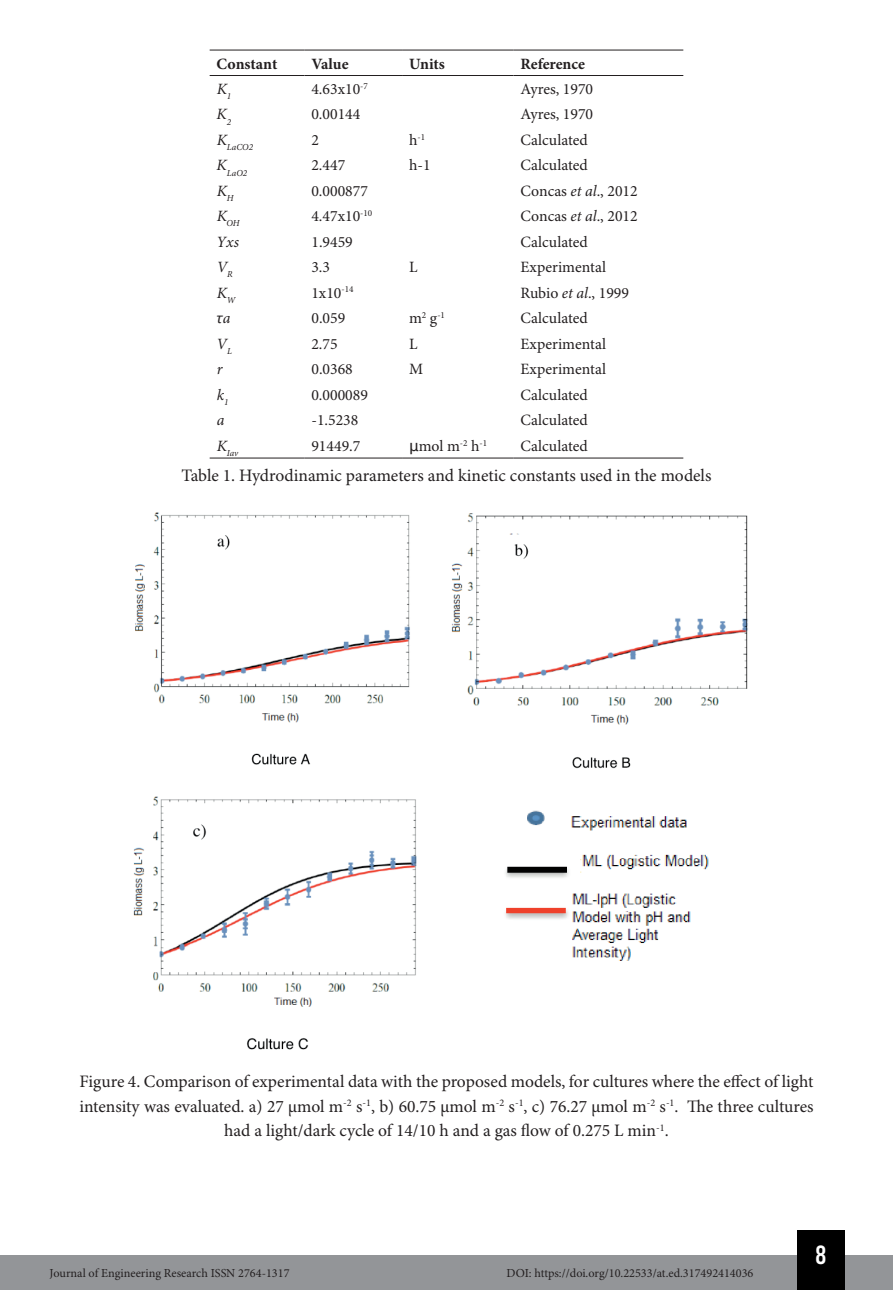
<style>
.page{position:relative;width:893px;height:1290px;background:#fff}
.page>*{position:absolute;margin:0;border:0;box-sizing:border-box;transform-origin:0 0}
.t1{font:26.25px "Bebas Kai";color:#fff}
.t2{font:17.5px/24.5px "Minion Pro";color:#231f20;text-align:center}
.t3{font:15.75px "Minion Pro";color:#231f20}
.t4{font:700 15.75px "Minion Pro";letter-spacing:-.005em;color:#231f20}
.t5{font:italic 15.75px "Minion Pro";color:#231f20}
.t6{font:italic 15.75px "Calibri";color:#231f20}
.t7{font:12.25px "Minion Pro";color:#231f20}
.t8{font:italic 9.1px "Minion Pro";color:#231f20}
.t9{font:9.1px "Minion Pro";color:#231f20}
.s1{font-size:15.75px}
.s2{font-style:italic}
.s3{font-family:"Minion Pro"}
.s4{font-family:"Helvetica"}
</style>
<div class="page">
<div style="left:0;top:1255px;width:893px;height:35px;background:#939598"></div>
<div style="left:797px;top:1230px;width:48px;height:60px;background:#000"></div>
<hr style="left:210px;top:458px;width:94px;height:1px;background:#231f20">
<hr style="left:304px;top:458px;width:98px;height:1px;background:#231f20">
<hr style="left:402px;top:458px;width:112px;height:1px;background:#231f20">
<hr style="left:514px;top:458px;width:169px;height:1px;background:#231f20">
<hr style="left:210px;top:50px;width:94px;height:1px;background:#231f20">
<hr style="left:304px;top:50px;width:98px;height:1px;background:#231f20">
<hr style="left:402px;top:50px;width:112px;height:1px;background:#231f20">
<hr style="left:514px;top:50px;width:169px;height:1px;background:#231f20">
<hr style="left:210px;top:75px;width:94px;height:1px;background:#231f20">
<hr style="left:304px;top:75px;width:98px;height:1px;background:#231f20">
<hr style="left:402px;top:75px;width:112px;height:1px;background:#231f20">
<hr style="left:514px;top:75px;width:169px;height:1px;background:#231f20">
<img style="left:135px;top:512px;width:613px;height:257px">
<img style="left:133px;top:796px;width:576px;height:254px">
<p class="t4" style="left:217px;top:52px;width:62px">Constant</p>
<p class="t4" style="left:311px;top:52px;width:39px">Value</p>
<p class="t4" style="left:409px;top:52px;width:37px">Units</p>
<p class="t4" style="left:521px;top:52px;width:66px">Reference</p>
<p class="t5" style="left:217px;top:78px;width:16px">K<sub>1</sub></p>
<p class="t3" style="left:311px;top:80px;width:58px">4.63x10<sup>-7</sup></p>
<p class="t3" style="left:521px;top:80px;width:74px">Ayres, 1970</p>
<p class="t5" style="left:217px;top:104px;width:16px">K<sub>2</sub></p>
<p class="t3" style="left:311px;top:105px;width:50px">0.00144</p>
<p class="t3" style="left:521px;top:105px;width:74px">Ayres, 1970</p>
<p class="t8" style="left:217px;top:141px;width:38px"><sup>K</sup>LaCO2</p>
<p class="t3" style="left:311px;top:130px;width:9px">2</p>
<p class="t9" style="left:409px;top:131px;width:18px"><span class="s1">h</span>-1</p>
<p class="t3" style="left:521px;top:130px;width:69px">Calculated</p>
<p class="t8" style="left:217px;top:166px;width:32px"><sup>K</sup>LaO2</p>
<p class="t3" style="left:311px;top:156px;width:35px">2.447</p>
<p class="t3" style="left:409px;top:156px;width:23px">h-1</p>
<p class="t3" style="left:521px;top:156px;width:69px">Calculated</p>
<p class="t5" style="left:217px;top:180px;width:19px">K<sub>H</sub></p>
<p class="t3" style="left:311px;top:181px;width:58px">0.000877</p>
<p class="t3" style="left:521px;top:181px;width:119px">Concas <span class="s2">et al</span>., 2012</p>
<p class="t8" style="left:217px;top:217px;width:24px"><sup>K</sup>OH</p>
<p class="t3" style="left:311px;top:207px;width:62px">4.47x10<sup>-10</sup></p>
<p class="t3" style="left:521px;top:207px;width:119px">Concas <span class="s2">et al</span>., 2012</p>
<p class="t5" style="left:217px;top:231px;width:24px">Yxs</p>
<p class="t3" style="left:311px;top:232px;width:43px">1.9459</p>
<p class="t3" style="left:521px;top:232px;width:69px">Calculated</p>
<p class="t5" style="left:217px;top:256px;width:18px">V<sub>R</sub></p>
<p class="t3" style="left:311px;top:258px;width:20px">3.3</p>
<p class="t3" style="left:409px;top:258px;width:10px">L</p>
<p class="t3" style="left:521px;top:258px;width:87px">Experimental</p>
<p class="t5" style="left:217px;top:282px;width:20px">K<sub>W</sub></p>
<p class="t3" style="left:311px;top:283px;width:44px">1x10<sup>-14</sup></p>
<p class="t3" style="left:521px;top:283px;width:110px">Rubio <span class="s2">et al</span>., 1999</p>
<p class="t6" style="left:217px;top:307px;width:15px">τ<span class="s3">a</span></p>
<p class="t3" style="left:311px;top:309px;width:35px">0.059</p>
<p class="t9" style="left:409px;top:309px;width:37px"><span class="s1">m</span>2 <span class="s1">g</span>-1</p>
<p class="t3" style="left:521px;top:309px;width:69px">Calculated</p>
<p class="t5" style="left:217px;top:333px;width:17px">V<sub>L</sub></p>
<p class="t3" style="left:311px;top:334px;width:28px">2.75</p>
<p class="t3" style="left:409px;top:334px;width:10px">L</p>
<p class="t3" style="left:521px;top:334px;width:87px">Experimental</p>
<p class="t5" style="left:217px;top:358px;width:7px">r</p>
<p class="t3" style="left:311px;top:360px;width:43px">0.0368</p>
<p class="t3" style="left:409px;top:360px;width:16px">M</p>
<p class="t3" style="left:521px;top:360px;width:87px">Experimental</p>
<p class="t5" style="left:217px;top:384px;width:13px">k<sub>1</sub></p>
<p class="t3" style="left:311px;top:385px;width:58px">0.000089</p>
<p class="t3" style="left:521px;top:385px;width:69px">Calculated</p>
<p class="t5" style="left:217px;top:409px;width:9px">a</p>
<p class="t3" style="left:311px;top:411px;width:48px">-1.5238</p>
<p class="t3" style="left:521px;top:411px;width:69px">Calculated</p>
<p class="t8" style="left:217px;top:447px;width:23px"><sup>K</sup>Iav</p>
<p class="t3" style="left:311px;top:436px;width:50px">91449.7</p>
<p class="t3" style="left:409px;top:437px;width:80px"><span class="s4">μ</span>mol m<sup>-2</sup> h<sup>-1</sup></p>
<p class="t3" style="left:521px;top:436px;width:69px">Calculated</p>
<p class="t2" style="left:182px;top:464px;width:531px">Table 1. Hydrodinamic parameters and kinetic constants used in the models</p>
<p class="t2" style="left:79px;top:1070px;width:736px">Figure 4. Comparison of experimental data with the proposed models, for cultures where the effect of light intensity was evaluated. a) 27 µmol m<sup>-2</sup> s<sup>-1</sup>, b) 60.75 µmol m<sup>-2</sup> s<sup>-1</sup>, c) 76.27 µmol m<sup>-2</sup> s<sup>-1</sup>. The three cultures had a light/dark cycle of 14/10 h and a gas flow of 0.275 L min<sup>-1</sup>.</p>
<p class="t7" style="left:50px;top:1266px;width:241px">Journal of Engineering Research ISSN 2764-1317</p>
<p class="t7" style="left:506px;top:1266px;width:248px">DOI: https://doi.org/10.22533/at.ed.317492414036</p>
<h1 class="t1" style="left:816px;top:1241px;width:12px">8</h1>
</div>
